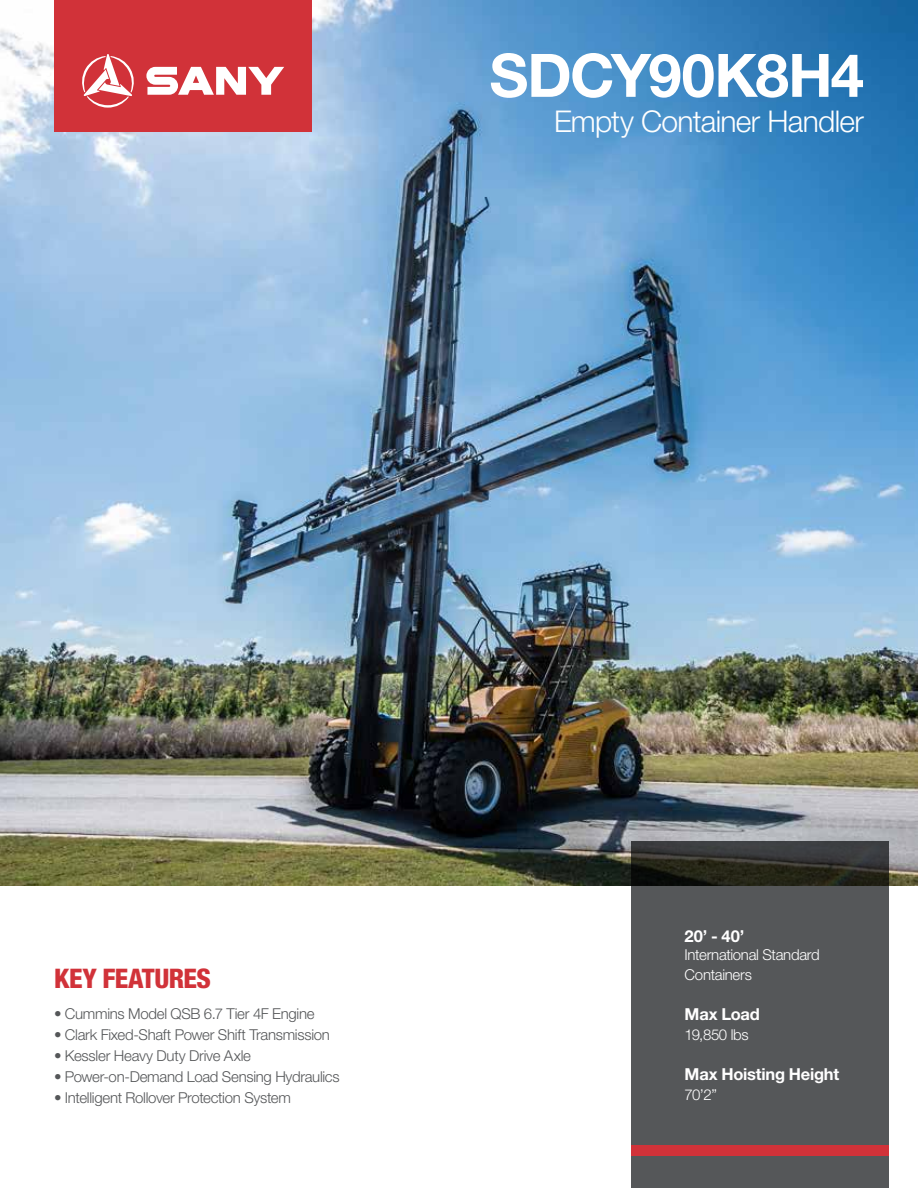
<style>
.page{position:relative;width:918px;height:1188px;background:#fff}
.page>*{position:absolute;margin:0;border:0;box-sizing:border-box;transform-origin:0 0}
.t1{font:700 60px "Helvetica Neue LT Std";letter-spacing:-.025em;color:#fff}
.t2{font:300 30px "Helvetica Neue LT Std";letter-spacing:-.025em;color:#fff}
.t3{font:800 condensed 27px "Helvetica Neue LT Std";letter-spacing:-.02em;color:#d13239}
.t4{font:700 16.5px "Helvetica Neue LT Std";letter-spacing:-.015em;color:#fff}
.t5{font:300 15px "Helvetica Neue LT Std";letter-spacing:-.02em;color:#555759}
.t6{font:300 15px/20.1px "Helvetica Neue LT Std";letter-spacing:-.02em;color:#fff}
</style>
<div class="page">
<img style="left:0;top:0;width:918px;height:886px">
<div style="left:632px;top:841px;width:257px;height:347px;background:#555759"></div>
<div style="left:632px;top:1145px;width:257px;height:11px;background:#d13239"></div>
<div style="left:54px;top:0;width:257px;height:132px;background:#d13239"></div>
<svg style="left:82px;top:54px;width:52px;height:54px"></svg>
<svg style="left:146px;top:67px;width:138px;height:28px"></svg>
<h1 class="t1" style="left:489px;top:38px;width:376px">SDCY90K8H4</h1>
<h2 class="t2" style="left:554px;top:103px;width:311px">Empty Container Handler</h2>
<h3 class="t3" style="left:54px;top:962px;width:159px">KEY FEATURES</h3>
<p class="t5" style="left:54px;top:1005px;width:262px">• Cummins Model QSB 6.7 Tier 4F Engine</p>
<p class="t5" style="left:54px;top:1026px;width:278px">• Clark Fixed-Shaft Power Shift Transmission</p>
<p class="t5" style="left:54px;top:1047px;width:199px">• Kessler Heavy Duty Drive Axle</p>
<p class="t5" style="left:54px;top:1068px;width:287px">• Power-on-Demand Load Sensing Hydraulics</p>
<p class="t5" style="left:54px;top:1089px;width:238px">• Intelligent Rollover Protection System</p>
<p class="t4" style="left:685px;top:926px;width:61px">20’ - 40’</p>
<p class="t6" style="left:685px;top:944px;width:137px">International Standard<br>Containers</p>
<p class="t4" style="left:685px;top:1004px;width:77px">Max Load</p>
<p class="t6" style="left:685px;top:1024px;width:66px">19,850 lbs</p>
<p class="t4" style="left:685px;top:1064px;width:156px">Max Hoisting Height</p>
<p class="t6" style="left:685px;top:1084px;width:34px">70’2”</p>
</div>
